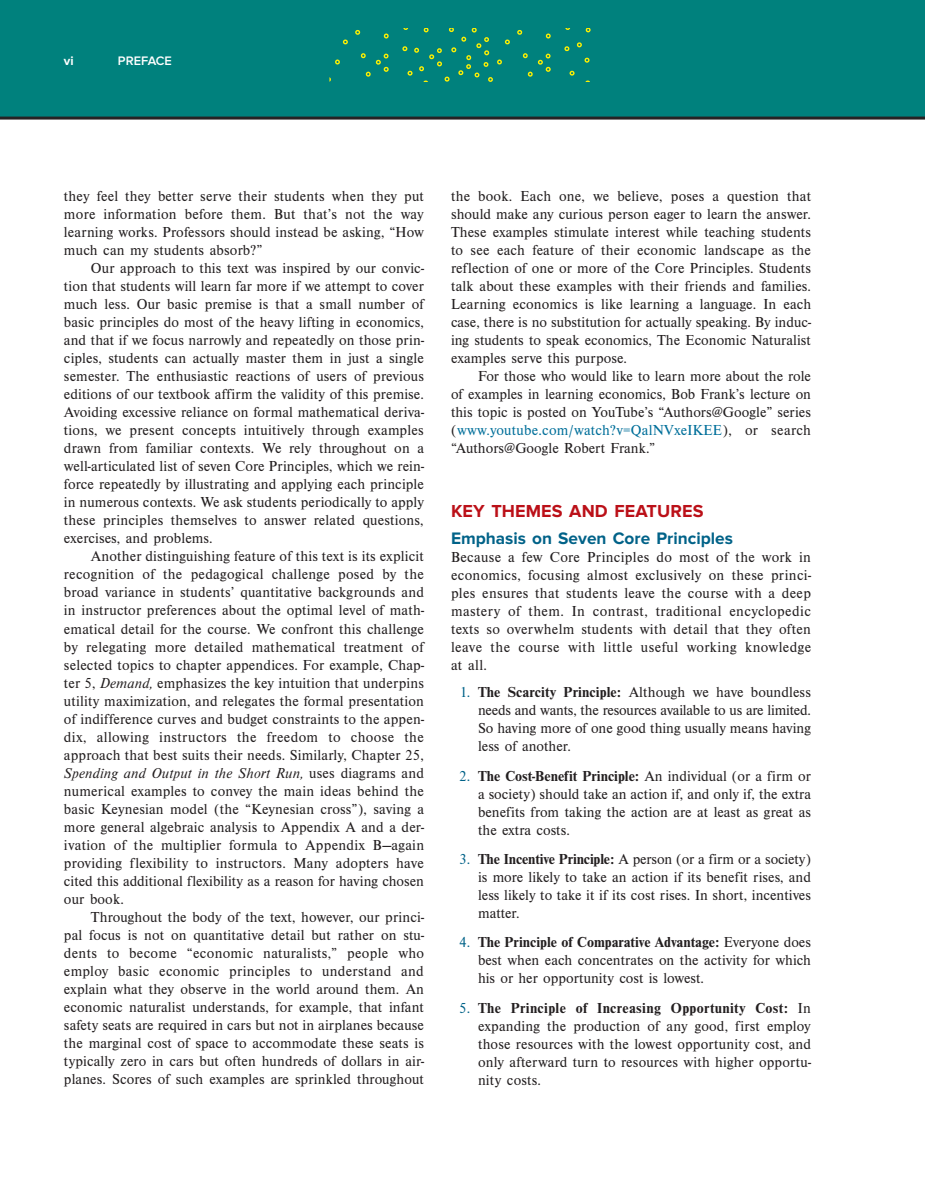
<style>
.page{position:relative;width:925px;height:1182px;background:#fff}
.page>*{position:absolute;margin:0;border:0;box-sizing:border-box;transform-origin:0 0}
.fpr_hb{font:700 18px "Proxima Nova";letter-spacing:.005em;color:#bb1018}
.fpr_hc_hb{font:700 17.25px "Proxima Nova";color:#006288}
.fpr_tx{font:15px/18px "Nimbus Rom DOT";letter-spacing:.005em;color:#231f20;text-align:justify}
.fpr_ln{font:15px/18px "Nimbus Rom DOT";color:#231f20;text-align:justify}
.fpr_tx_f{font:15px/18px "Nimbus Rom DOT";letter-spacing:.03em;color:#231f20;text-align:justify}
.rhv{font:600 12.75px "Proxima Nova";color:#fff}
.rhv-2{font:700 12.75px "Proxima Nova";color:#fff}
.s1{font-style:italic}
.s2{color:#006f9a}
.s3{color:#006288}
.s4{font-weight:700}
</style>
<div class="page">
<div style="left:0;top:0;width:925px;height:118px;background:#00817d"></div>
<hr style="left:0;top:116px;width:925px;height:3px;background:#262324">
<svg style="left:361px;top:53px;width:28px;height:24px"></svg>
<svg style="left:384px;top:34px;width:5px;height:5px"></svg>
<svg style="left:335px;top:59px;width:5px;height:5px"></svg>
<svg style="left:343px;top:40px;width:5px;height:4px"></svg>
<svg style="left:355px;top:30px;width:5px;height:5px"></svg>
<svg style="left:523px;top:53px;width:28px;height:24px"></svg>
<svg style="left:546px;top:34px;width:5px;height:5px"></svg>
<svg style="left:517px;top:30px;width:5px;height:5px"></svg>
<svg style="left:564px;top:46px;width:5px;height:5px"></svg>
<svg style="left:586px;top:28px;width:5px;height:4px"></svg>
<svg style="left:569px;top:71px;width:5px;height:5px"></svg>
<svg style="left:577px;top:42px;width:5px;height:5px"></svg>
<svg style="left:584px;top:58px;width:5px;height:5px"></svg>
<svg style="left:402px;top:28px;width:108px;height:54px"></svg>
<p class="rhv-2" style="left:64px;top:53px;width:11px">vi</p>
<p class="rhv" style="left:118px;top:53px;width:55px">PREFACE</p>
<p class="fpr_tx" style="left:64px;top:187px;width:362px">they feel they better serve their students when they put more information before them. But that’s not the way learning works. Professors should instead be asking, “How much can my students absorb?”</p>
<p class="fpr_tx" style="left:64px;top:259px;width:362px;text-indent:27px">Our approach to this text was inspired by our convic&shy;tion that students will learn far more if we attempt to cover much less. Our basic premise is that a small number of basic principles do most of the heavy lifting in economics, and that if we focus narrowly and repeatedly on those prin&shy;ciples, students can actually master them in just a single semester. The enthusiastic reactions of users of previous editions of our textbook affirm the validity of this premise.<br>Avoiding excessive reliance on formal mathematical deriva&shy;tions, we present concepts intuitively through examples drawn from familiar contexts. We rely throughout on a well-articulated list of seven Core Principles, which we rein&shy;force repeatedly by illustrating and applying each principle in numerous contexts. We ask students periodically to apply these principles themselves to answer related questions, exercises, and problems.</p>
<p class="fpr_tx" style="left:64px;top:547px;width:362px;text-indent:27px">Another distinguishing feature of this text is its explicit recognition of the pedagogical challenge posed by the broad variance in students’ quantitative backgrounds and in instructor preferences about the optimal level of math&shy;ematical detail for the course. We confront this challenge by relegating more detailed mathematical treatment of selected topics to chapter appendices. For example, Chap&shy;ter 5, <span class="s1">Demand,</span> emphasizes the key intuition that underpins utility maximization, and relegates the formal presentation of indifference curves and budget constraints to the appen&shy;dix, allowing instructors the freedom to choose the approach that best suits their needs. Similarly, Chapter 25, <span class="s1">Spending and Output in the Short Run,</span> uses diagrams and numerical examples to convey the main ideas behind the basic Keynesian model (the “Keynesian cross”), saving a more general algebraic analysis to Appendix A and a der&shy;ivation of the multiplier formula to Appendix B—again providing flexibility to instructors. Many adopters have cited this additional flexibility as a reason for having chosen our book.</p>
<p class="fpr_tx" style="left:64px;top:907px;width:362px;text-indent:27px">Throughout the body of the text, however, our princi&shy;pal focus is not on quantitative detail but rather on stu&shy;dents to become “economic naturalists,” people who employ basic economic principles to understand and explain what they observe in the world around them. An economic naturalist understands, for example, that infant safety seats are required in cars but not in airplanes because the marginal cost of space to accommodate these seats is typically zero in cars but often hundreds of dollars in air&shy;planes. Scores of such examples are sprinkled throughout</p>
<p class="fpr_tx" style="left:451px;top:187px;width:362px">the book. Each one, we believe, poses a question that should make any curious person eager to learn the answer.<br>These examples stimulate interest while teaching students to see each feature of their economic landscape as the reflection of one or more of the Core Principles. Students talk about these examples with their friends and families.<br>Learning economics is like learning a language. In each case, there is no substitution for actually speaking. By induc&shy;ing students to speak economics, The Economic Naturalist examples serve this purpose.</p>
<p class="fpr_tx" style="left:451px;top:367px;width:362px;text-indent:27px">For those who would like to learn more about the role of examples in learning economics, Bob Frank’s lecture on this topic is posted on YouTube’s “Authors@Google” series (<span class="s2">www.youtube.com/watch?v=QalNVxeIKEE</span>), or search “Authors@Google Robert Frank.”</p>
<p class="fpr_hb" style="left:451px;top:500px;width:254px">KEY THEMES AND FEATURES</p>
<p class="fpr_hc_hb" style="left:451px;top:528px;width:283px">Emphasis on Seven Core Principles</p>
<p class="fpr_tx_f" style="left:451px;top:548px;width:362px">Because a few Core Principles do most of the work in economics, focusing almost exclusively on these princi&shy;ples ensures that students leave the course with a deep mastery of them. In contrast, traditional encyclopedic texts so overwhelm students with detail that they often leave the course with little useful working knowledge at all.</p>
<p class="fpr_ln" style="left:478px;top:683px;width:335px;text-indent:-18px"><span class="s3">1.</span> <span class="s4">The Scarcity Principle:</span> Although we have boundless needs and wants, the resources available to us are limited.<br>So having more of one good thing usually means having less of another.</p>
<p class="fpr_ln" style="left:478px;top:766px;width:335px;text-indent:-19px"><span class="s3">2.</span> <span class="s4">The Cost-Benefit Principle:</span> An individual (or a firm or a society) should take an action if, and only if, the extra benefits from taking the action are at least as great as the extra costs.</p>
<p class="fpr_ln" style="left:478px;top:850px;width:335px;text-indent:-19px"><span class="s3">3.</span> <span class="s4">The Incentive Principle:</span> A person (or a firm or a society) is more likely to take an action if its benefit rises, and less likely to take it if its cost rises. In short, incentives matter.</p>
<p class="fpr_ln" style="left:478px;top:933px;width:334px;text-indent:-19px"><span class="s3">4.</span> <span class="s4">The Principle of Comparative Advantage:</span> Everyone does best when each concentrates on the activity for which his or her opportunity cost is lowest.</p>
<p class="fpr_ln" style="left:478px;top:998px;width:335px;text-indent:-19px"><span class="s3">5.</span> <span class="s4">The Principle of Increasing Opportunity Cost:</span> In expanding the production of any good, first employ those resources with the lowest opportunity cost, and only afterward turn to resources with higher opportu&shy;nity costs.</p>
</div>
